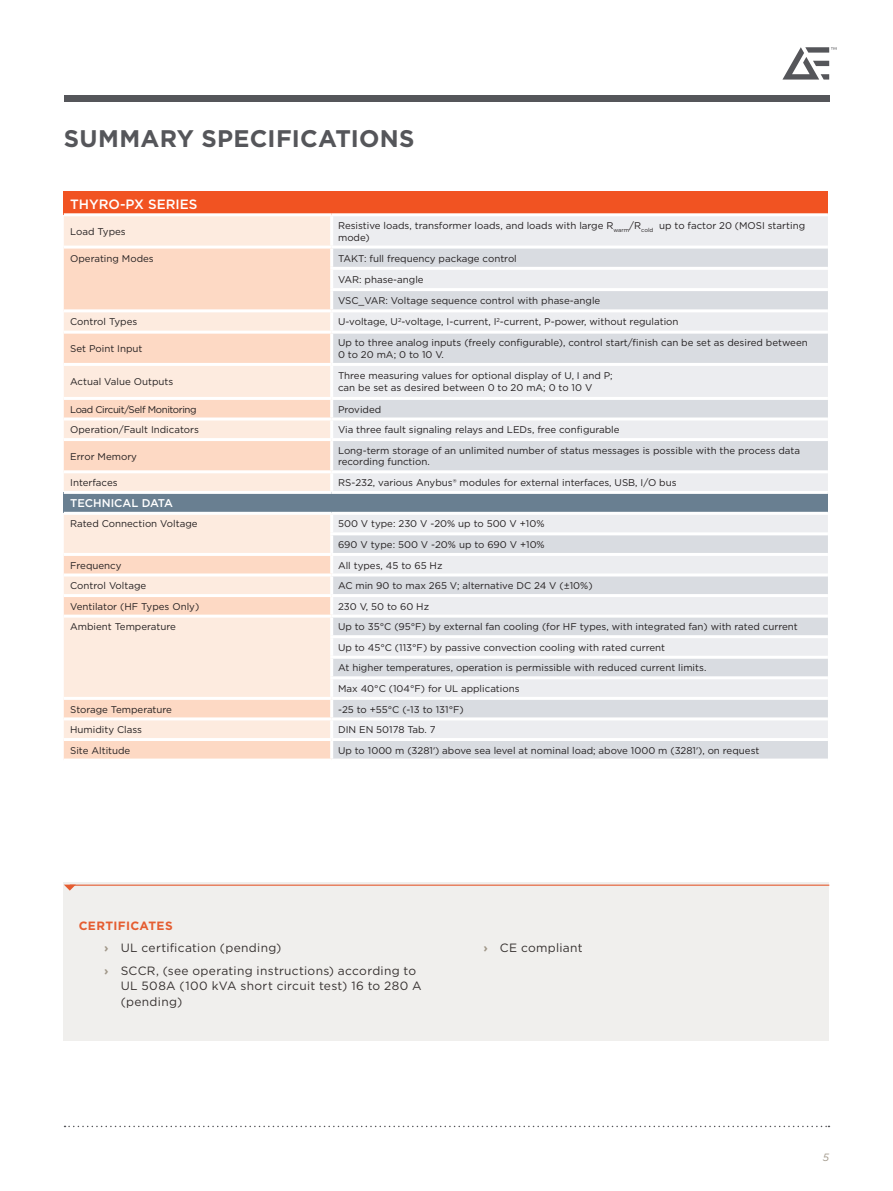
<style>
.page{position:relative;width:893px;height:1191px;background:#fff}
.page>*{position:absolute;margin:0;border:0;box-sizing:border-box;transform-origin:0 0}
.t1{font:700 24px "Gotham";letter-spacing:.01em;color:#55565a}
.t2{font:500 13.5px "Gotham";color:#fff}
.t3{font:12px/22.2px "Gotham";letter-spacing:.025em;color:#231f20}
.t4{font:500 11.25px "Gotham";color:#fff}
.t5{font:italic 10.5px "Gotham";color:#a1988a}
.t6{font:9.75px/11.7px "Gotham";color:#231f20}
.t7{font:9.75px "Gotham";letter-spacing:-.04em;color:#231f20}
.s1{font-family:"Myriad Pro"}
.s2{font-weight:700;color:#f15322}
.s3{font-weight:700;color:#a1988a}
</style>
<div class="page">
<div style="left:64px;top:96px;width:765px;height:6px;background:#55565a"></div>
<svg style="left:782px;top:47px;width:54px;height:33px"></svg>
<svg style="left:65px;top:1125px;width:764px;height:2px"></svg>
<div style="left:64px;top:191px;width:764px;height:24px;background:#f15322"></div>
<div style="left:64px;top:216px;width:266px;height:29px;background:#fdebdf"></div>
<div style="left:333px;top:216px;width:495px;height:29px;background:#ecedf0"></div>
<svg style="left:64px;top:248px;width:266px;height:510px;background:#fde2d2"></svg>
<svg style="left:333px;top:248px;width:495px;height:510px;background:#e2e4e8"></svg>
<div style="left:64px;top:492px;width:764px;height:21px;background:#697f91"></div>
<hr style="left:64px;top:213px;width:268px;height:3px;background:#fff">
<hr style="left:332px;top:213px;width:496px;height:3px;background:#fff">
<hr style="left:330px;top:267px;width:498px;height:3px;background:#fff">
<hr style="left:330px;top:288px;width:498px;height:3px;background:#fff">
<hr style="left:64px;top:309px;width:268px;height:3px;background:#fff">
<hr style="left:332px;top:309px;width:496px;height:3px;background:#fff">
<hr style="left:64px;top:331px;width:268px;height:3px;background:#fff">
<hr style="left:332px;top:331px;width:496px;height:3px;background:#fff">
<hr style="left:64px;top:363px;width:268px;height:3px;background:#fff">
<hr style="left:332px;top:363px;width:496px;height:3px;background:#fff">
<hr style="left:64px;top:397px;width:268px;height:3px;background:#fff">
<hr style="left:332px;top:397px;width:496px;height:3px;background:#fff">
<hr style="left:64px;top:417px;width:268px;height:3px;background:#fff">
<hr style="left:332px;top:417px;width:496px;height:3px;background:#fff">
<hr style="left:64px;top:438px;width:268px;height:3px;background:#fff">
<hr style="left:332px;top:438px;width:496px;height:3px;background:#fff">
<hr style="left:64px;top:470px;width:268px;height:3px;background:#fff">
<hr style="left:332px;top:470px;width:496px;height:3px;background:#fff">
<hr style="left:64px;top:512px;width:268px;height:3px;background:#fff">
<hr style="left:332px;top:512px;width:496px;height:3px;background:#fff">
<hr style="left:330px;top:532px;width:498px;height:3px;background:#fff">
<hr style="left:64px;top:553px;width:268px;height:3px;background:#fff">
<hr style="left:332px;top:553px;width:496px;height:3px;background:#fff">
<hr style="left:64px;top:573px;width:268px;height:3px;background:#fff">
<hr style="left:332px;top:573px;width:496px;height:3px;background:#fff">
<hr style="left:64px;top:594px;width:268px;height:3px;background:#fff">
<hr style="left:332px;top:594px;width:496px;height:3px;background:#fff">
<hr style="left:64px;top:614px;width:268px;height:3px;background:#fff">
<hr style="left:332px;top:614px;width:496px;height:3px;background:#fff">
<hr style="left:330px;top:635px;width:498px;height:3px;background:#fff">
<hr style="left:330px;top:656px;width:498px;height:3px;background:#fff">
<hr style="left:330px;top:676px;width:498px;height:3px;background:#fff">
<hr style="left:64px;top:697px;width:268px;height:3px;background:#fff">
<hr style="left:332px;top:697px;width:496px;height:3px;background:#fff">
<hr style="left:64px;top:717px;width:268px;height:3px;background:#fff">
<hr style="left:332px;top:717px;width:496px;height:3px;background:#fff">
<hr style="left:64px;top:738px;width:268px;height:3px;background:#fff">
<hr style="left:332px;top:738px;width:496px;height:3px;background:#fff">
<hr style="left:64px;top:491px;width:268px;height:3px;background:#fff">
<hr style="left:332px;top:491px;width:496px;height:3px;background:#fff">
<div style="left:64px;top:882px;width:765px;height:158px;background:#f0efed"></div>
<h1 class="t1" style="left:64px;top:122px;width:352px">SUMMARY SPECIFICATIONS</h1>
<h2 class="t2" style="left:70px;top:195px;width:129px">THYRO-PX SERIES</h2>
<p class="t6" style="left:70px;top:225px;width:57px">Load Types</p>
<p class="t6" style="left:338px;top:219px;width:469px">Resistive loads, transformer loads, and loads with large R<sub>warm</sub>/R<sub>cold</sub> up to factor 20 (MOSI starting mode)</p>
<p class="t6" style="left:70px;top:252px;width:85px">Operating Modes</p>
<p class="t6" style="left:338px;top:247px;width:264px;line-height:21.3px">TAKT: full frequency package control<br>VAR: phase-angle<br>VSC_VAR: Voltage sequence control with phase-angle</p>
<p class="t6" style="left:70px;top:316px;width:69px">Control Types</p>
<p class="t6" style="left:338px;top:316px;width:342px">U-voltage, U<sup>2</sup>-voltage, I-current, I<sup>2</sup>-current, P-power, without regulation</p>
<p class="t6" style="left:70px;top:343px;width:74px">Set Point Input</p>
<p class="t6" style="left:338px;top:337px;width:471px">Up to three analog inputs (freely configurable), control start/finish can be set as desired between<br>0 to 20 mA; 0 to 10 V.</p>
<p class="t6" style="left:70px;top:376px;width:105px">Actual Value Outputs</p>
<p class="t6" style="left:338px;top:370px;width:276px">Three measuring values for optional display of U, I and P; can be set as desired between 0 to 20 mA; 0 to 10 V</p>
<p class="t7" style="left:70px;top:403px;width:128px">Load Circuit/Self Monitoring</p>
<p class="t6" style="left:338px;top:403px;width:45px">Provided</p>
<p class="t6" style="left:70px;top:424px;width:130px">Operation/Fault Indicators</p>
<p class="t6" style="left:338px;top:424px;width:283px">Via three fault signaling relays and LEDs, free configurable</p>
<p class="t6" style="left:70px;top:450px;width:68px">Error Memory</p>
<p class="t6" style="left:338px;top:444px;width:464px">Long-term storage of an unlimited number of status messages is possible with the process data recording function.</p>
<p class="t6" style="left:70px;top:476px;width:49px">Interfaces</p>
<p class="t6" style="left:338px;top:476px;width:340px">RS-232, various Anybus® modules for external interfaces, USB, I/O bus</p>
<p class="t4" style="left:70px;top:496px;width:104px">TECHNICAL DATA</p>
<p class="t6" style="left:70px;top:518px;width:129px">Rated Connection Voltage</p>
<p class="t6" style="left:338px;top:513px;width:208px;line-height:20.5px">500 V type: 230 V -20% up to 500 V +10%<br>690 V type: 500 V -20% up to 690 V +10%</p>
<p class="t6" style="left:70px;top:559px;width:53px">Frequency</p>
<p class="t6" style="left:338px;top:559px;width:106px">All types, 45 to 65 Hz</p>
<p class="t6" style="left:70px;top:579px;width:78px">Control Voltage</p>
<p class="t6" style="left:338px;top:579px;width:256px">AC min 90 to max 265 V; alternative DC 24 V (±10%)</p>
<p class="t6" style="left:70px;top:600px;width:131px">Ventilator (HF Types Only)</p>
<p class="t6" style="left:338px;top:600px;width:93px">230 V, 50 to 60 Hz</p>
<p class="t6" style="left:70px;top:621px;width:107px">Ambient Temperature</p>
<p class="t6" style="left:338px;top:616px;width:461px;line-height:20.5px">Up to 35°C (95°F) by external fan cooling (for HF types, with integrated fan) with rated current Up to 45°C (113°F) by passive convection cooling with rated current<br>At higher temperatures, operation is permissible with reduced current limits.<br>Max 40°C (104°F) for UL applications</p>
<p class="t6" style="left:70px;top:703px;width:103px">Storage Temperature</p>
<p class="t6" style="left:338px;top:703px;width:127px">-25 to +55°C (-13 to 131°F)</p>
<p class="t6" style="left:70px;top:723px;width:73px">Humidity Class</p>
<p class="t6" style="left:338px;top:723px;width:99px">DIN EN 50178 Tab. 7</p>
<p class="t6" style="left:70px;top:744px;width:62px">Site Altitude</p>
<p class="t6" style="left:338px;top:744px;width:423px">Up to 1000 m (3281<span class="s1">’</span>) above sea level at nominal load; above 1000 m (3281<span class="s1">’</span>), on request</p>
<p class="t3" style="left:104px;top:914px;width:313px;text-indent:-26px"><span class="s2">CERTIFICATES<br></span><span class="s3">›</span> UL certification (pending)<br><span class="s3">›</span> SCCR, (see operating instructions) according to</p>
<p class="t3" style="left:121px;top:978px;width:303px;line-height:15.8px">UL 508A (100 kVA short circuit test) 16 to 280 A (pending)</p>
<p class="t3" style="left:483px;top:936px;width:101px"><span class="s3">›</span> CE compliant</p>
<p class="t5" style="left:823px;top:1150px;width:8px">5</p>
</div>
